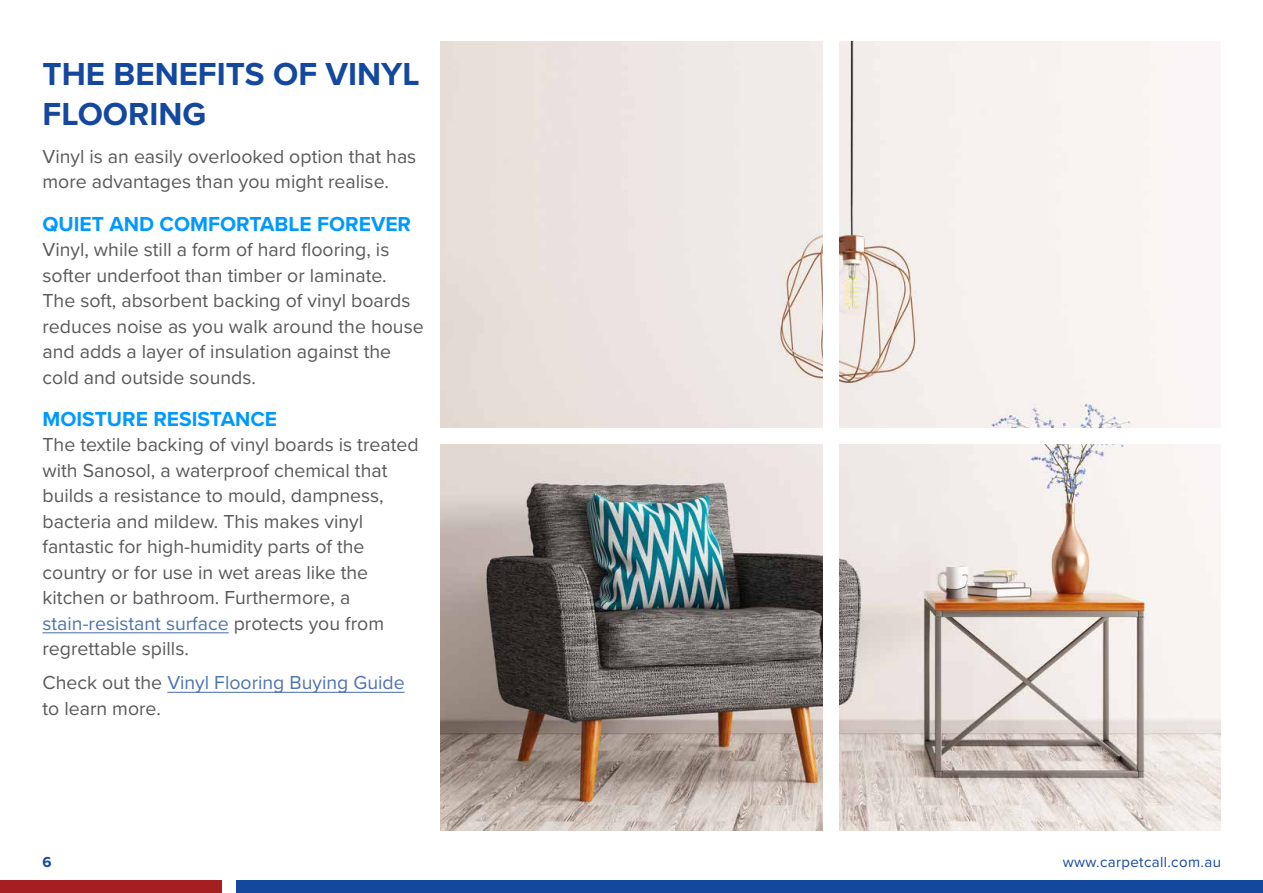
<style>
.page{position:relative;width:1263px;height:893px;background:#fff}
.page>*{position:absolute;margin:0;border:0;box-sizing:border-box;transform-origin:0 0}
.t1{font:700 33px/39.6px "Proxima Nova";color:#14489f}
.t2{font:700 21px "Proxima Nova";color:#09f}
.t3{font:19.5px/25.5px "Proxima Nova";color:#58595b}
.t4{font:19.5px/25.5px "Proxima Nova";color:#4f73ad}
.t5{font:15px "Proxima Nova";letter-spacing:.025em;color:#14489f}
.t6{font:700 15px "Proxima Nova";color:#14489f}
.s1{color:#4f73ad}
.s2{color:#58595b}
</style>
<div class="page">
<div style="left:236px;top:880px;width:1027px;height:13px;background:#14489f"></div>
<div style="left:0;top:880px;width:222px;height:13px;background:#a41e22"></div>
<img style="left:441px;top:42px;width:381px;height:385px">
<div style="left:839px;top:42px;width:360px;height:385px;background:#f7f2ef"></div>
<img style="left:441px;top:444px;width:381px;height:386px">
<img style="left:839px;top:444px;width:381px;height:386px">
<hr style="left:43px;top:632px;width:186px;height:1px;background:#4f73ad">
<hr style="left:167px;top:692px;width:238px;height:1px;background:#4f73ad">
<h1 class="t1" style="left:43px;top:53px;width:379px">THE BENEFITS OF VINYL<br>FLOORING</h1>
<p class="t3" style="left:43px;top:143px;width:375px">Vinyl is an easily overlooked option that has more advantages than you might realise.</p>
<p class="t2" style="left:43px;top:208px;width:370px">QUIET AND COMFORTABLE FOREVER</p>
<p class="t3" style="left:43px;top:236px;width:383px">Vinyl, while still a form of hard flooring, is softer underfoot than timber or laminate.<br>The soft, absorbent backing of vinyl boards reduces noise as you walk around the house and adds a layer of insulation against the cold and outside sounds.</p>
<p class="t2" style="left:43px;top:403px;width:236px">MOISTURE RESISTANCE</p>
<p class="t3" style="left:43px;top:431px;width:378px">The textile backing of vinyl boards is treated with Sanosol, a waterproof chemical that builds a resistance to mould, dampness, bacteria and mildew. This makes vinyl fantastic for high-humidity parts of the country or for use in wet areas like the kitchen or bathroom. Furthermore, a <span class="s1">stain-resistant surface</span> protects you from regrettable spills.</p>
<p class="t4" style="left:43px;top:669px;width:364px"><span class="s2">Check out the</span> Vinyl Flooring Buying Guide <span class="s2">to learn more.</span></p>
<p class="t6" style="left:43px;top:851px;width:11px">6</p>
<p class="t5" style="left:1063px;top:851px;width:160px">www.carpetcall.com.au</p>
</div>
